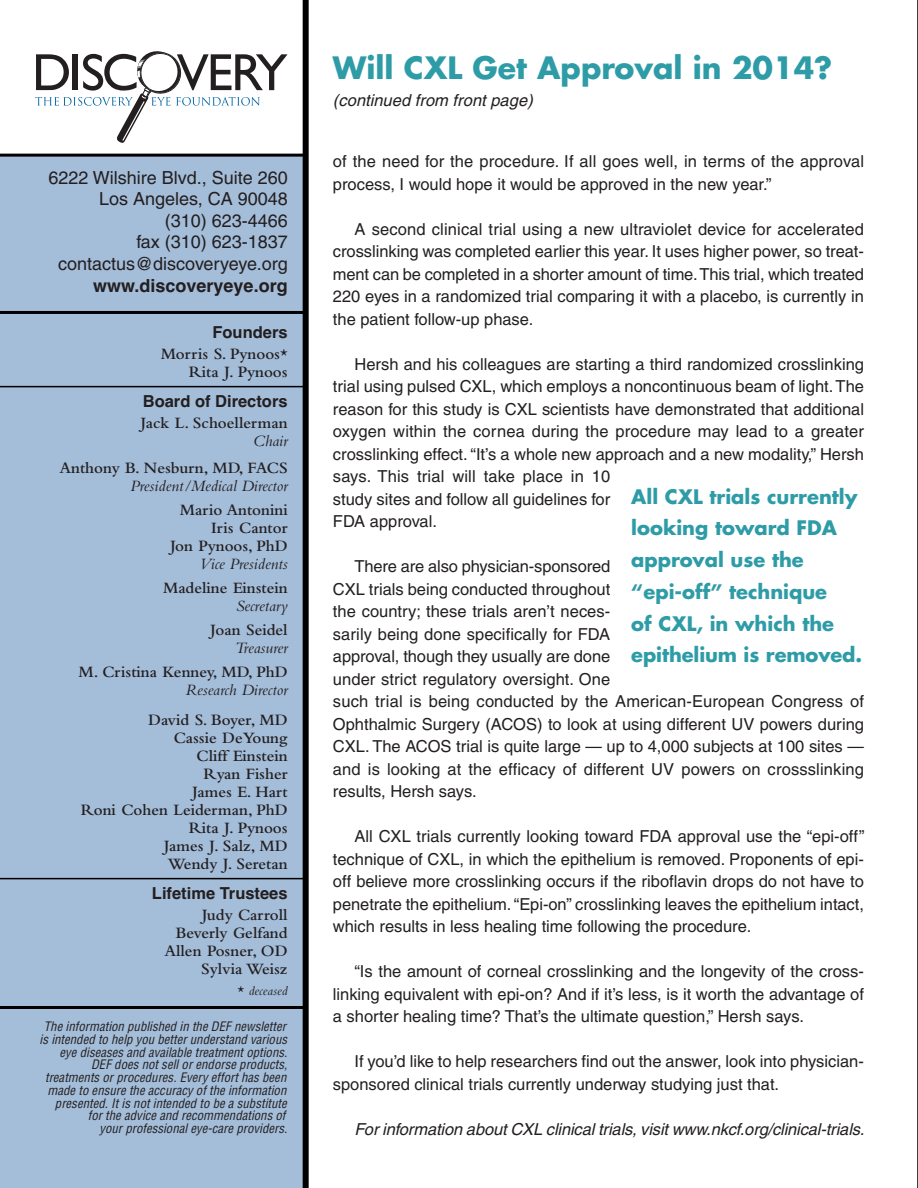
<style>
.page{position:relative;width:918px;height:1188px;background:#fff}
.page>*{position:absolute;margin:0;border:0;box-sizing:border-box;transform-origin:0 0}
.t1{font:700 30px "Futura";color:#2e9ca7}
.t2{font:700 19.5px/31.8px "Futura";color:#2e9ca7}
.t3{font:18px/21.6px "Helvetica";color:#231f20;text-align:right}
.t4{font:700 18px "Helvetica";color:#231f20}
.t5{font:16.5px/22.5px "Helvetica";color:#231f20}
.t6{font:600 16.5px/18px "Bembo";color:#231f20;text-align:right}
.t7{font:italic 16.5px "Helvetica";letter-spacing:-.01em;color:#231f20}
.t8{font:italic 16.5px "Bembo";color:#231f20}
.t9{font:700 16.5px "Helvetica";color:#231f20}
.t10{font:italic 13.5px "Bembo";color:#231f20}
.t11{font:italic condensed 12.75px/12.8px "Helvetica";letter-spacing:.005em;color:#231f20;text-align:right}
.s1{font-weight:400;font-size:15px}
.s2{font-style:normal}
</style>
<div class="page">
<div style="left:0;top:157px;width:306px;height:1031px;background:#a4bdd9"></div>
<div style="left:303px;top:0;width:6px;height:1188px;background:#000"></div>
<svg style="left:35px;top:51px;width:253px;height:92px"></svg>
<hr style="left:0;top:154px;width:306px;height:3px;background:#000">
<hr style="left:0;top:311px;width:306px;height:3px;background:#000">
<hr style="left:0;top:386px;width:306px;height:1px;background:#000">
<hr style="left:0;top:878px;width:306px;height:1px;background:#000">
<hr style="left:0;top:1006px;width:306px;height:3px;background:#000">
<hr style="left:917px;top:0;width:1px;height:1188px;background:#000">
<p class="t3" style="left:49px;top:168px;width:241px">6222 Wilshire Blvd., Suite 260<br>Los Angeles, CA 90048<br>(310) 623-4466<br>fax (310) 623-1837 contactus@discoveryeye.org</p>
<p class="t4" style="left:93px;top:275px;width:196px">www.discoveryeye.org</p>
<p class="t9" style="left:213px;top:323px;width:77px">Founders</p>
<p class="t6" style="left:161px;top:346px;width:129px">Morris S. Pynoos<span class="s1">*<br></span>Rita J. Pynoos</p>
<p class="t9" style="left:143px;top:392px;width:146px">Board of Directors</p>
<p class="t6" style="left:141px;top:415px;width:149px">Jack L. Schoellerman</p>
<p class="t8" style="left:253px;top:435px;width:36px">Chair</p>
<p class="t6" style="left:59px;top:460px;width:230px">Anthony B. Nesburn, MD, FACS</p>
<p class="t8" style="left:130px;top:480px;width:159px">President/Medical Director</p>
<p class="t6" style="left:170px;top:502px;width:119px">Mario Antonini<br>Iris Cantor<br>Jon Pynoos, PhD</p>
<p class="t8" style="left:199px;top:558px;width:90px">Vice Presidents</p>
<p class="t6" style="left:163px;top:580px;width:126px">Madeline Einstein</p>
<p class="t8" style="left:236px;top:600px;width:53px">Secretary</p>
<p class="t6" style="left:210px;top:622px;width:79px">Joan Seidel</p>
<p class="t8" style="left:235px;top:642px;width:54px">Treasurer</p>
<p class="t6" style="left:79px;top:664px;width:211px">M. Cristina Kenney, MD, PhD</p>
<p class="t8" style="left:186px;top:684px;width:104px">Research Director</p>
<p class="t6" style="left:81px;top:712px;width:208px">David S. Boyer, MD<br>Cassie DeYoung<br>Cliff Einstein<br>Ryan Fisher<br>James E. Hart<br>Roni Cohen Leiderman, PhD<br>Rita J. Pynoos<br>James J. Salz, MD<br>Wendy J. Seretan</p>
<p class="t9" style="left:152px;top:884px;width:137px">Lifetime Trustees</p>
<p class="t6" style="left:164px;top:907px;width:125px">Judy Carroll<br>Beverly Gelfand<br>Allen Posner, OD<br>Sylvia Weisz</p>
<p class="t10" style="left:237px;top:986px;width:52px"><span class="s2">*</span> deceased</p>
<p class="t11" style="left:40px;top:1021px;width:249px">The information published in the DEF newsletter is intended to help you better understand various eye diseases and available treatment options.<br>DEF does not sell or endorse products, treatments or procedures. Every effort has been made to ensure the accuracy of the information presented. It is not intended to be a substitute for the advice and recommendations of<br>your professional eye-care providers.</p>
<h1 class="t1" style="left:333px;top:54px;width:501px">Will CXL Get Approval in 2014?</h1>
<p class="t7" style="left:333px;top:94px;width:201px">(continued from front page)</p>
<p class="t5" style="left:333px;top:152px;width:533px">of the need for the procedure. If all goes well, in terms of the approval process, I would hope it would be approved in the new year.”</p>
<p class="t5" style="left:333px;top:219px;width:533px;text-align:justify;text-indent:22px">A second clinical trial using a new ultraviolet device for accelerated crosslinking was completed earlier this year. It uses higher power, so treat&shy;ment can be completed in a shorter amount of time.This trial, which treated 220 eyes in a randomized trial comparing it with a placebo, is currently in the patient follow-up phase.</p>
<p class="t5" style="left:333px;top:354px;width:533px;text-indent:22px">Hersh and his colleagues are starting a third randomized crosslinking trial using pulsed CXL, which employs a noncontinuous beam of light.The reason for this study is CXL scientists have demonstrated that additional oxygen within the cornea during the procedure may lead to a greater crosslinking effect. “It’s a whole new approach and a new modality,” Hersh says. This trial will take place in 10<br>study sites and follow all guidelines for<br>FDA approval.</p>
<p class="t5" style="left:333px;top:557px;width:533px;text-indent:22px">There are also physician-sponsored<br>CXL trials being conducted throughout<br>the country; these trials aren’t neces-<br>sarily being done specifically for FDA<br>approval, though they usually are done<br>under strict regulatory oversight. One<br>such trial is being conducted by the American-European Congress of Ophthalmic Surgery (ACOS) to look at using different UV powers during CXL. The ACOS trial is quite large — up to 4,000 subjects at 100 sites — and is looking at the efficacy of different UV powers on crossslinking results, Hersh says.</p>
<p class="t5" style="left:333px;top:827px;width:533px;text-align:justify;text-indent:22px">All CXL trials currently looking toward FDA approval use the “epi-off” technique of CXL, in which the epithelium is removed. Proponents of epi&shy;off believe more crosslinking occurs if the riboflavin drops do not have to penetrate the epithelium.“Epi-on” crosslinking leaves the epithelium intact, which results in less healing time following the procedure.</p>
<p class="t5" style="left:333px;top:962px;width:533px;text-align:justify;text-indent:22px">“Is the amount of corneal crosslinking and the longevity of the cross&shy;linking equivalent with epi-on? And if it’s less, is it worth the advantage of a shorter healing time? That’s the ultimate question,” Hersh says.</p>
<p class="t5" style="left:333px;top:1052px;width:533px;text-indent:22px">If you’d like to help researchers find out the answer, look into physician&shy;sponsored clinical trials currently underway studying just that.</p>
<p class="t7" style="left:355px;top:1123px;width:512px">For information about CXL clinical trials, visit www.nkcf.org/clinical-trials.</p>
<p class="t2" style="left:631px;top:482px;width:232px">All CXL trials currently looking toward FDA approval use the “epi-off” technique<br>of CXL, in which the epithelium is removed.</p>
</div>
